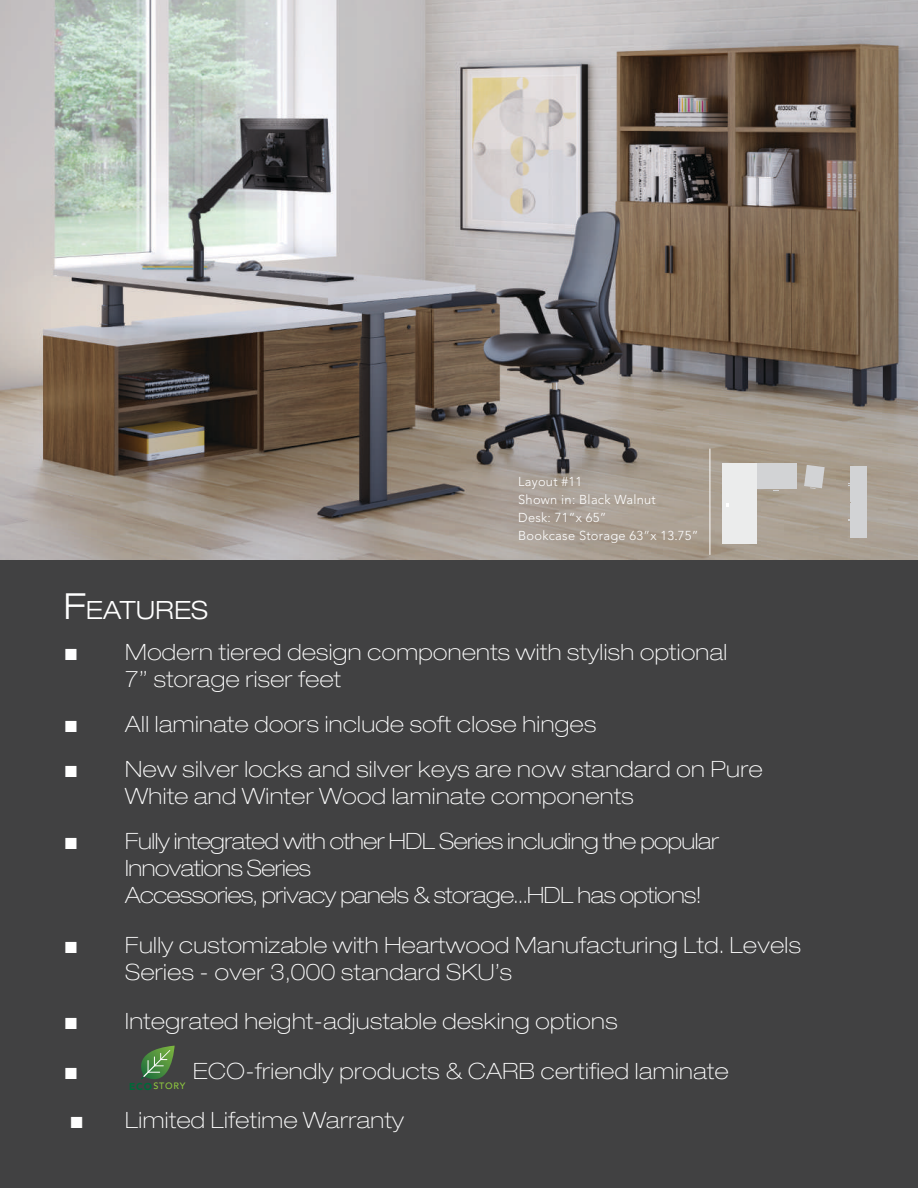
<style>
.page{position:relative;width:918px;height:1188px;background:#414142}
.page>*{position:absolute;margin:0;border:0;box-sizing:border-box;transform-origin:0 0}
.t1{font:300 expanded 25.2px "Helvetica Neue LT Pro";color:#fff}
.t2{font:24px "Arial";color:#fff}
.t3{font:100 expanded 22.5px/27px "Helvetica Neue LT Pro";letter-spacing:.02em;color:#fff}
.t4{font:100 expanded 22.5px/27px "Helvetica Neue LT Pro";letter-spacing:-.02em;color:#fff}
.t5{font:300 12.9px/18px "Avenir LT Std";letter-spacing:.02em;color:#fff}
.t6{font:500 9.15px "Avenir LT Std";letter-spacing:.075em;color:#8dc73f}
.s1{font-size:36px}
.s2{font-family:"Arial";font-weight:400;font-stretch:normal;font-size:24px}
.s3{font-weight:900;font-size:9.9px;color:#006838}
</style>
<div class="page">
<img style="left:0;top:0;width:918px;height:560px">
<div style="left:723px;top:463px;width:73px;height:25px;background:#d2d3d5"></div>
<div style="left:723px;top:463px;width:34px;height:81px;background:#ebecec"></div>
<hr style="left:757px;top:489px;width:39px;height:1px;background:#d2d3d5">
<hr style="left:850px;top:466px;width:1px;height:36px;background:#d2d3d5">
<hr style="left:850px;top:503px;width:1px;height:35px;background:#d2d3d5">
<div style="left:851px;top:467px;width:16px;height:71px;background:#d2d3d5"></div>
<svg style="left:804px;top:465px;width:21px;height:24px"></svg>
<svg style="left:726px;top:503px;width:3px;height:4px"></svg>
<hr style="left:710px;top:449px;width:1px;height:106px;background:#fff">
<svg style="left:141px;top:1046px;width:34px;height:34px"></svg>
<p class="t5" style="left:518px;top:473px;width:182px">Layout #11<br>Shown in: Black Walnut<br>Desk: 71”x 65”<br>Bookcase Storage 63”x 13.75”</p>
<p class="t1" style="left:64px;top:595px;width:146px"><span class="s1">F</span>EATURES</p>
<p class="t3" style="left:125px;top:639px;width:604px;text-indent:-62px"><span class="s2">■</span> Modern tiered design components with stylish optional<br>7’’ storage riser feet</p>
<p class="t3" style="left:64px;top:711px;width:534px"><span class="s2">■</span> All laminate doors include soft close hinges</p>
<p class="t3" style="left:125px;top:756px;width:639px;text-indent:-62px"><span class="s2">■</span> New silver locks and silver keys are now standard on Pure<br>White and Winter Wood laminate components</p>
<p class="t4" style="left:125px;top:828px;width:595px;text-indent:-62px"><span class="s2">■</span> Fully integrated with other HDL Series including the popular<br>Innovations Series<br>Accessories, privacy panels &amp; storage...HDL has options!</p>
<p class="t3" style="left:125px;top:931px;width:677px;text-indent:-62px"><span class="s2">■</span> Fully customizable with Heartwood Manufacturing Ltd. Levels<br>Series - over 3,000 standard SKU’s</p>
<p class="t3" style="left:64px;top:1008px;width:555px"><span class="s2">■</span> Integrated height-adjustable desking options</p>
<p class="t2" style="left:64px;top:1054px;width:16px">■</p>
<p class="t3" style="left:193px;top:1057px;width:537px">ECO-friendly products &amp; CARB certified laminate</p>
<p class="t3" style="left:70px;top:1107px;width:336px"><span class="s2">■</span> Limited Lifetime Warranty</p>
<p class="t6" style="left:129px;top:1081px;width:58px"><span class="s3">ECO</span>STORY</p>
</div>
